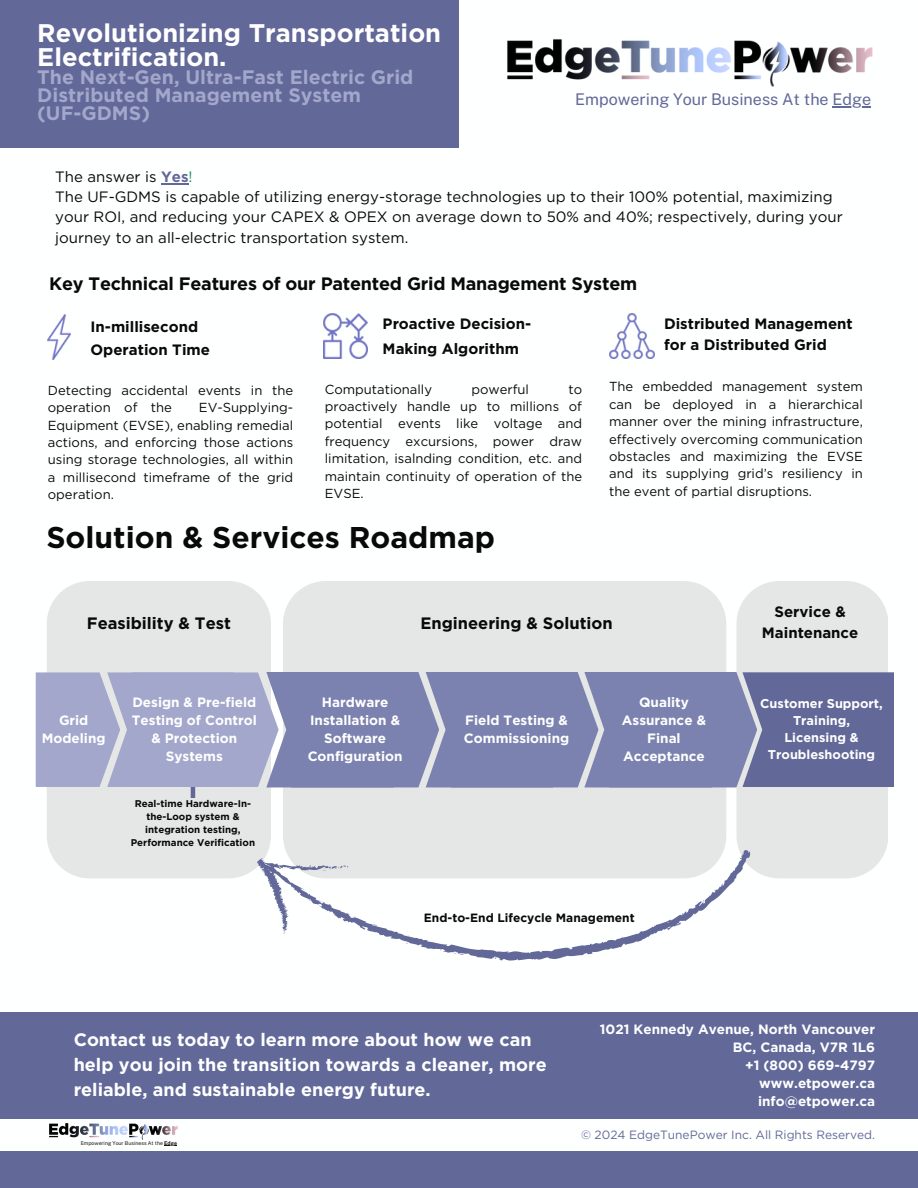
<style>
.page{position:relative;width:918px;height:1188px;background:#fff}
.page>*{position:absolute;margin:0;border:0;box-sizing:border-box;transform-origin:0 0}
.t1{font:700 30px "Gotham";color:#09090a}
.t2{font:700 25.5px/23.7px "Gotham";color:#fff}
.t3{font:700 19.5px/18px "Gotham";color:#a3a7cb}
.t4{font:700 18px/24.8px "Gotham";color:#feffff}
.t5{font:700 18px "Gotham";letter-spacing:-.015em;color:#09090a}
.t6{font:700 16.5px "Gotham";color:#09090a}
.t7{font:16.05px "Public Sans";color:#626898}
.t8{font:15px/20.2px "Gotham";color:#09090a}
.t9{font:700 15px/21.3px "Gotham";color:#09090a}
.t10{font:700 13.5px/18px "Gotham";color:#feffff}
.t11{font:700 13.5px/18px "Gotham";color:#fff;text-align:center}
.t12{font:13.05px/17.4px "Gotham";color:#09090a;text-align:justify}
.t13{font:700 12.75px/17px "Gotham";color:#fff;text-align:center}
.t14{font:12px "Gotham";color:#626898}
.t15{font:700 12px "Gotham";color:#09090a}
.t16{font:700 9.75px/13px "Gotham";color:#09090a;text-align:center}
.t17{font:5.25px "Public Sans";color:#161413}
.s1{font-weight:700;color:#626898}
.s2{color:#109465}
.s3{font-weight:700}
</style>
<div class="page">
<div style="left:0;top:1012px;width:918px;height:106px;background:#626898"></div>
<div style="left:0;top:1151px;width:918px;height:37px;background:#626898"></div>
<div style="left:0;top:0;width:459px;height:148px;background:#626898"></div>
<div style="left:47px;top:581px;width:224px;height:297px;background:#e5e6e6"></div>
<div style="left:283px;top:581px;width:443px;height:91px;background:#e5e6e6"></div>
<div style="left:736px;top:581px;width:152px;height:297px;background:#e5e6e6"></div>
<svg style="left:256px;top:787px;width:508px;height:174px;fill:#e5e6e6"></svg>
<img style="left:324px;top:314px;width:44px;height:45px">
<img style="left:609px;top:314px;width:45px;height:45px">
<img style="left:48px;top:315px;width:22px;height:45px">
<hr style="left:191px;top:787px;width:4px;height:11px;background:#626898">
<svg style="left:36px;top:672px;width:858px;height:115px;background:#868bb5"></svg>
<svg style="left:161px;top:183px;width:28px;height:1px"></svg>
<svg style="left:164px;top:1145px;width:13px;height:1px"></svg>
<img style="left:49px;top:1123px;width:129px;height:17px">
<img style="left:507px;top:39px;width:366px;height:48px">
<hr style="left:832px;top:106px;width:39px;height:1px;background:#626898">
<p class="t2" style="left:37px;top:21px;width:405px">Revolutionizing Transportation<br>Electrification.</p>
<p class="t3" style="left:37px;top:68px;width:378px">The Next-Gen, Ultra-Fast Electric Grid<br>Distributed Management System</p>
<p class="t3" style="left:37px;top:104px;width:114px">(UF-GDMS)</p>
<p class="t7" style="left:575px;top:90px;width:297px">Empowering Your Business At the Edge</p>
<p class="t8" style="left:55px;top:166px;width:139px">The answer is <span class="s1">Yes</span><span class="s2">!</span></p>
<p class="t8" style="left:55px;top:187px;width:789px">The UF-GDMS is capable of utilizing energy-storage technologies up to their 100% potential, maximizing your ROI, and reducing your CAPEX &amp; OPEX on average down to 50% and 40%; respectively, during your journey to an all-electric transportation system.</p>
<p class="t5" style="left:49px;top:272px;width:590px">Key Technical Features of our Patented Grid Management System</p>
<p class="t9" style="left:91px;top:316px;width:121px;line-height:22.5px">In-millisecond<br>Operation Time</p>
<p class="t12" style="left:48px;top:381px;width:247px">Detecting accidental events in the operation of the</p>
<p class="t12" style="left:48px;top:399px;width:247px;text-indent:151px">EV-Supplying-Equipment (EVSE), enabling remedial actions, and enforcing those actions using storage technologies, all within a millisecond timeframe of the grid operation.</p>
<p class="t9" style="left:383px;top:311px;width:150px;line-height:24.8px">Proactive Decision-<br>Making Algorithm</p>
<p class="t12" style="left:325px;top:380px;width:109px">Computationally</p>
<p class="t12" style="left:471px;top:380px;width:59px">powerful</p>
<p class="t12" style="left:325px;top:380px;width:259px;text-indent:244px">to proactively handle up to millions of potential events like voltage and frequency excursions, power draw limitation, isalnding condition, etc. and maintain continuity of operation of the EVSE.</p>
<p class="t1" style="left:46px;top:520px;width:450px">Solution &amp; Services Roadmap</p>
<p class="t9" style="left:664px;top:312px;width:190px">Distributed Management for a Distributed Grid</p>
<p class="t12" style="left:609px;top:378px;width:255px">The embedded management system can be deployed in a hierarchical manner over the mining infrastructure, effectively overcoming communication obstacles and maximizing the EVSE and its supplying grid’s resiliency in the event of partial disruptions.</p>
<p class="t6" style="left:87px;top:613px;width:146px">Feasibility &amp; Test</p>
<p class="t6" style="left:420px;top:613px;width:194px">Engineering &amp; Solution</p>
<p class="t9" style="left:775px;top:601px;width:73px">Service &amp;</p>
<p class="t9" style="left:762px;top:622px;width:98px">Maintenance</p>
<p class="t10" style="left:59px;top:711px;width:31px">Grid</p>
<p class="t10" style="left:42px;top:729px;width:65px">Modeling</p>
<p class="t11" style="left:132px;top:693px;width:126px">Design &amp; Pre-field<br>Testing of Control &amp; Protection<br>Systems</p>
<p class="t13" style="left:760px;top:695px;width:124px">Customer Support,</p>
<p class="t11" style="left:310px;top:693px;width:91px">Hardware<br>Installation &amp;</p>
<p class="t11" style="left:308px;top:729px;width:96px">Software<br>Configuration</p>
<p class="t10" style="left:622px;top:693px;width:86px;text-align:center">Quality<br>Assurance &amp;<br>Final<br>Acceptance</p>
<p class="t10" style="left:464px;top:711px;width:107px">Field Testing &amp;<br>Commissioning</p>
<p class="t13" style="left:793px;top:712px;width:58px">Training,</p>
<p class="t13" style="left:768px;top:729px;width:109px">Licensing &amp;<br>Troubleshooting</p>
<p class="t16" style="left:131px;top:797px;width:126px">Real-time Hardware-In&shy;the-Loop system &amp; integration testing,<br>Performance Verification</p>
<p class="t15" style="left:424px;top:911px;width:212px">End-to-End Lifecycle Management</p>
<p class="t4" style="left:74px;top:1027px;width:475px">Contact us today to learn more about how we can help you join the transition towards a cleaner, more reliable, and sustainable energy future.</p>
<p class="t17" style="left:81px;top:1140px;width:98px">Empowering Your Business At the <span class="s3">Edge</span></p>
<p class="t10" style="left:600px;top:1020px;width:277px">1021 Kennedy Avenue, North Vancouver</p>
<p class="t10" style="left:733px;top:1038px;width:144px">BC, Canada, V7R 1L6</p>
<p class="t10" style="left:745px;top:1056px;width:131px">+1 (800) 669-4797</p>
<p class="t10" style="left:759px;top:1074px;width:117px">www.etpower.ca</p>
<p class="t10" style="left:758px;top:1092px;width:118px">info@etpower.ca</p>
<p class="t14" style="left:581px;top:1128px;width:295px">© 2024 EdgeTunePower Inc. All Rights Reserved.</p>
</div>
